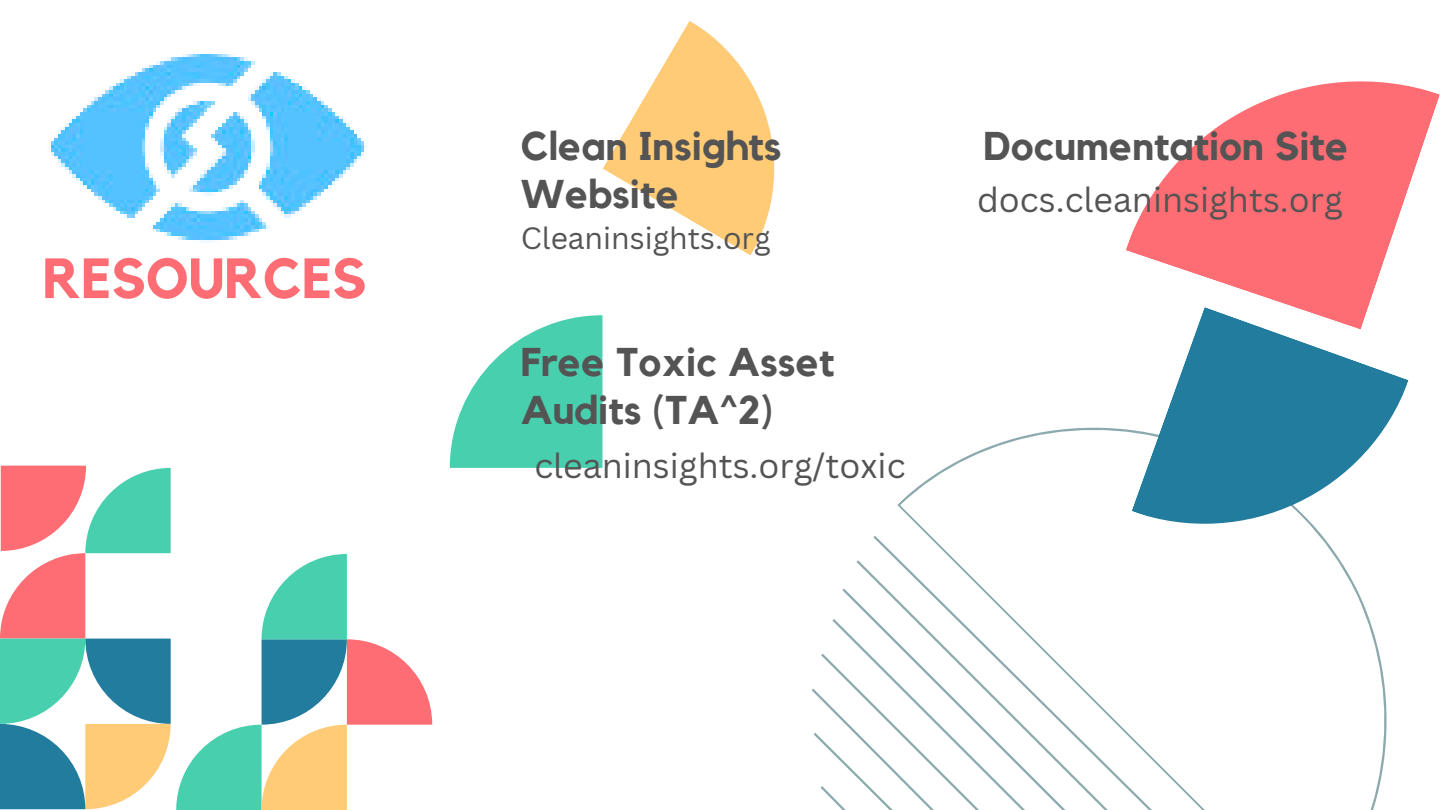
<style>
.page{position:relative;width:1440px;height:810px;background:#fff}
.page>*{position:absolute;margin:0;border:0;box-sizing:border-box;transform-origin:0 0}
.t1{font:700 56px "Kollektif";color:#fe6d73}
.t2{font:700 40px/47.2px "Kollektif";color:#545454}
.t3{font:34px "Canva Sans";color:#545454}
.t4{font:30px "Canva Sans";color:#545454}
</style>
<div class="page">
<svg style="left:603px;top:21px;width:172px;height:234px;fill:#ffcb77"></svg>
<svg style="left:0;top:466px;width:432px;height:344px"></svg>
<svg style="left:1126px;top:81px;width:314px;height:226px;fill:#fe6d73"></svg>
<svg style="left:450px;top:315px;width:152px;height:153px"></svg>
<svg style="left:897px;top:427px;width:490px;height:383px"></svg>
<svg style="left:873px;top:533px;width:413px;height:277px"></svg>
<svg style="left:856px;top:558px;width:401px;height:252px"></svg>
<svg style="left:842px;top:586px;width:388px;height:224px"></svg>
<svg style="left:832px;top:617px;width:374px;height:193px"></svg>
<svg style="left:821px;top:651px;width:346px;height:159px"></svg>
<svg style="left:811px;top:686px;width:317px;height:124px"></svg>
<img style="left:51px;top:54px;width:317px;height:189px">
<svg style="left:1132px;top:307px;width:277px;height:277px"></svg>
<p class="t1" style="left:43px;top:253px;width:325px">RESOURCES</p>
<p class="t2" style="left:521px;top:124px;width:262px">Clean Insights<br>Website</p>
<p class="t2" style="left:984px;top:124px;width:367px">Documentation Site</p>
<h1 class="t3" style="left:977px;top:175px;width:367px">docs.cleaninsights.org</h1>
<h3 class="t4" style="left:521px;top:217px;width:251px">Cleaninsights.org</h3>
<p class="t2" style="left:521px;top:340px;width:315px">Free Toxic Asset<br>Audits (TA^2)</p>
<p class="t3" style="left:534px;top:442px;width:373px">cleaninsights.org/toxic</p>
</div>
